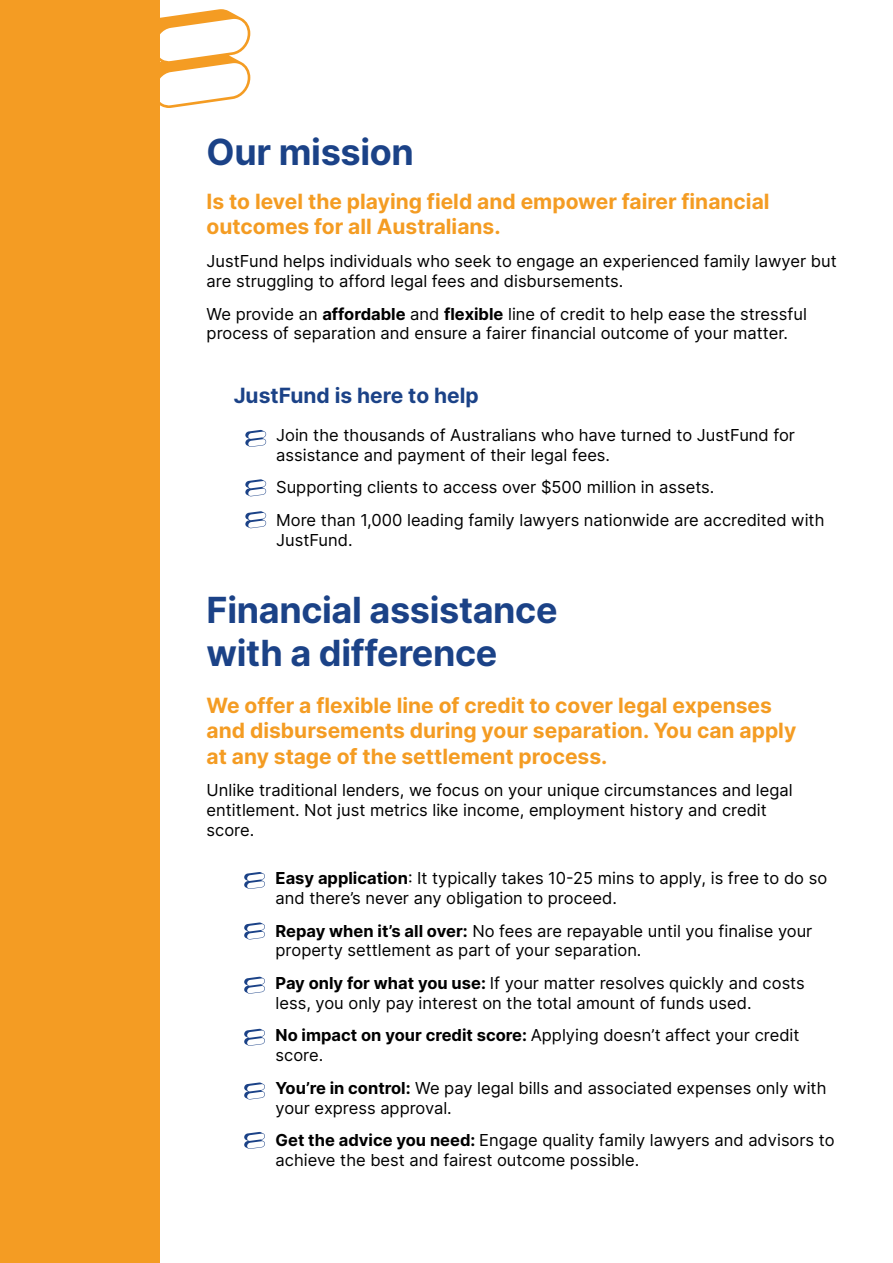
<style>
.page{position:relative;width:893px;height:1263px;background:#fff}
.page>*{position:absolute;margin:0;border:0;box-sizing:border-box;transform-origin:0 0}
.t1{font:700 36px/43.2px "Inter";letter-spacing:-.01em;color:#1b4287}
.t2{font:700 21px/25.2px "Inter";color:#f49c23}
.t3{font:700 21px "Inter";color:#1b4287}
.t4{font:16.5px/19.8px "Inter";color:#000}
.s1{font-weight:700}
</style>
<div class="page">
<svg style="left:160px;top:9px;width:90px;height:99px"></svg>
<svg style="left:244px;top:872px;width:21px;height:17px"></svg>
<svg style="left:245px;top:430px;width:21px;height:17px"></svg>
<svg style="left:245px;top:511px;width:21px;height:17px"></svg>
<svg style="left:245px;top:479px;width:21px;height:17px"></svg>
<svg style="left:244px;top:922px;width:21px;height:17px"></svg>
<svg style="left:244px;top:977px;width:21px;height:17px"></svg>
<svg style="left:244px;top:1029px;width:21px;height:17px"></svg>
<svg style="left:244px;top:1082px;width:21px;height:17px"></svg>
<svg style="left:244px;top:1132px;width:21px;height:17px"></svg>
<div style="left:0;top:0;width:160px;height:1263px;background:#f49c23"></div>
<h1 class="t1" style="left:207px;top:129px;width:209px">Our mission</h1>
<p class="t2" style="left:207px;top:188px;width:564px">Is to level the playing field and empower fairer financial outcomes for all Australians.</p>
<p class="t4" style="left:207px;top:251px;width:631px">JustFund helps individuals who seek to engage an experienced family lawyer but are struggling to afford legal fees and disbursements.</p>
<p class="t4" style="left:207px;top:303px;width:602px">We provide an <span class="s1">affordable</span> and <span class="s1">flexible</span> line of credit to help ease the stressful process of separation and ensure a fairer financial outcome of your matter.</p>
<p class="t3" style="left:234px;top:380px;width:247px">JustFund is here to help</p>
<p class="t4" style="left:276px;top:425px;width:520px">Join the thousands of Australians who have turned to JustFund for assistance and payment of their legal fees.</p>
<p class="t4" style="left:276px;top:471px;width:550px;line-height:32.5px">Supporting clients to access over $500 million in assets.<br>More than 1,000 leading family lawyers nationwide are accredited with</p>
<p class="t4" style="left:276px;top:529px;width:78px">JustFund.</p>
<h1 class="t1" style="left:207px;top:587px;width:352px">Financial assistance with a difference</h1>
<p class="t2" style="left:207px;top:692px;width:591px">We offer a flexible line of credit to cover legal expenses and disbursements during your separation. You can apply at any stage of the settlement process.</p>
<p class="t4" style="left:207px;top:780px;width:588px">Unlike traditional lenders, we focus on your unique circumstances and legal entitlement. Not just metrics like income, employment history and credit score.</p>
<p class="t4" style="left:276px;top:868px;width:553px"><span class="s1">Easy application</span>: It typically takes 10-25 mins to apply, is free to do so and there’s never any obligation to proceed.</p>
<p class="t4" style="left:276px;top:920px;width:538px"><span class="s1">Repay when it’s all over:</span> No fees are repayable until you finalise your property settlement as part of your separation.</p>
<p class="t4" style="left:276px;top:973px;width:531px"><span class="s1">Pay only for what you use:</span> If your matter resolves quickly and costs less, you only pay interest on the total amount of funds used.</p>
<p class="t4" style="left:276px;top:1025px;width:525px"><span class="s1">No impact on your credit score:</span> Applying doesn’t affect your credit score.</p>
<p class="t4" style="left:276px;top:1077px;width:552px"><span class="s1">You’re in control:</span> We pay legal bills and associated expenses only with your express approval.</p>
<p class="t4" style="left:276px;top:1130px;width:561px"><span class="s1">Get the advice you need:</span> Engage quality family lawyers and advisors to achieve the best and fairest outcome possible.</p>
</div>
